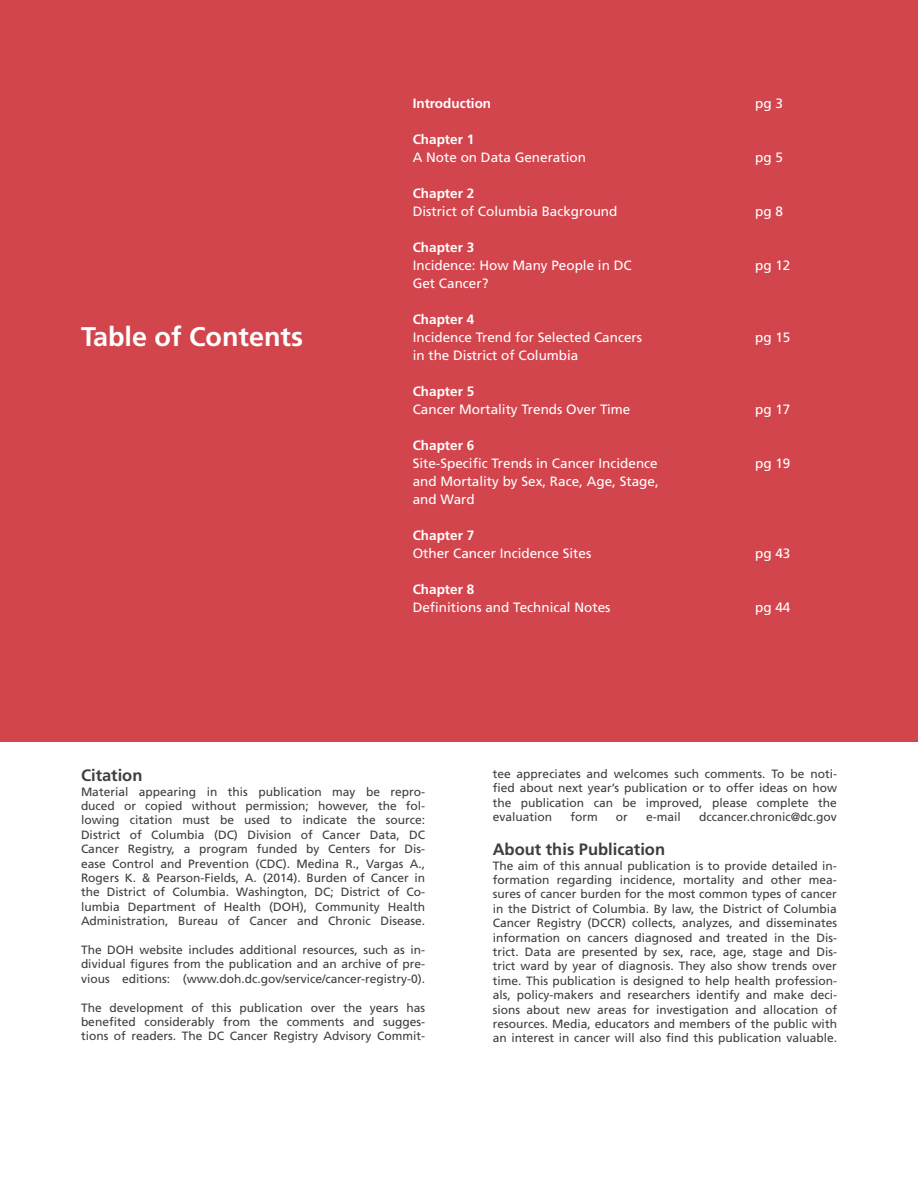
<style>
.page{position:relative;width:918px;height:1188px;background:#fff}
.page>*{position:absolute;margin:0;border:0;box-sizing:border-box;transform-origin:0 0}
.t1{font:700 27px "Frutiger LT Std";color:#fff}
.t2{font:700 16.5px "Frutiger LT Std";color:#3e3e3f}
.t3{font:13.5px/18px "Frutiger LT Std";color:#fff}
.t4{font:700 13.5px "Frutiger LT Std";color:#fff}
.t5{font:12px/14.4px "Frutiger LT Std";color:#3e3e3f;text-align:justify}
</style>
<div class="page">
<div style="left:0;top:0;width:918px;height:742px;background:#d3454d"></div>
<h1 class="t1" style="left:81px;top:321px;width:224px">Table of Contents</h1>
<p class="t4" style="left:413px;top:96px;width:80px">Introduction</p>
<p class="t4" style="left:413px;top:132px;width:63px">Chapter 1</p>
<p class="t3" style="left:413px;top:149px;width:175px">A Note on Data Generation</p>
<p class="t4" style="left:413px;top:186px;width:63px">Chapter 2</p>
<p class="t3" style="left:413px;top:203px;width:206px">District of Columbia Background</p>
<p class="t4" style="left:413px;top:240px;width:63px">Chapter 3</p>
<p class="t3" style="left:413px;top:257px;width:221px">Incidence: How Many People in DC<br>Get Cancer?</p>
<p class="t4" style="left:413px;top:312px;width:63px">Chapter 4</p>
<p class="t3" style="left:413px;top:329px;width:231px">Incidence Trend for Selected Cancers in the District of Columbia</p>
<p class="t4" style="left:413px;top:384px;width:63px">Chapter 5</p>
<p class="t3" style="left:413px;top:401px;width:219px">Cancer Mortality Trends Over Time</p>
<p class="t4" style="left:413px;top:438px;width:63px">Chapter 6</p>
<p class="t3" style="left:413px;top:455px;width:248px;text-align:justify">Site-Specific Trends in Cancer Incidence and Mortality by Sex, Race, Age, Stage, and Ward</p>
<p class="t4" style="left:413px;top:528px;width:63px">Chapter 7</p>
<p class="t3" style="left:413px;top:545px;width:180px">Other Cancer Incidence Sites</p>
<p class="t4" style="left:413px;top:582px;width:63px">Chapter 8</p>
<p class="t3" style="left:413px;top:599px;width:199px">Definitions and Technical Notes</p>
<p class="t3" style="left:755px;top:95px;width:29px">pg 3</p>
<p class="t3" style="left:755px;top:149px;width:29px">pg 5</p>
<p class="t3" style="left:755px;top:203px;width:29px">pg 8</p>
<p class="t3" style="left:755px;top:257px;width:37px">pg 12</p>
<p class="t3" style="left:755px;top:329px;width:37px">pg 15</p>
<p class="t3" style="left:755px;top:401px;width:37px">pg 17</p>
<p class="t3" style="left:755px;top:455px;width:37px">pg 19</p>
<p class="t3" style="left:755px;top:545px;width:37px">pg 43</p>
<p class="t3" style="left:755px;top:599px;width:37px">pg 44</p>
<h2 class="t2" style="left:81px;top:766px;width:63px">Citation</h2>
<p class="t5" style="left:81px;top:784px;width:346px">Material appearing in this publication may be repro&shy;duced or copied without permission; however, the fol&shy;lowing citation must be used to indicate the source:<br>District of Columbia (DC) Division of Cancer Data, DC Cancer Registry, a program funded by Centers for Dis&shy;ease Control and Prevention (CDC). Medina R., Vargas A., Rogers K. &amp; Pearson-Fields, A. (2014). Burden of Cancer in the District of Columbia. Washington, DC; District of Co&shy;lumbia Department of Health (DOH), Community Health Administration, Bureau of Cancer and Chronic Disease.</p>
<p class="t5" style="left:81px;top:943px;width:346px">The DOH website includes additional resources, such as in&shy;dividual figures from the publication and an archive of pre&shy;vious editions: (www.doh.dc.gov/service/cancer-registry-0).</p>
<p class="t5" style="left:81px;top:1000px;width:346px">The development of this publication over the years has benefited considerably from the comments and sugges&shy;tions of readers. The DC Cancer Registry Advisory Commit-</p>
<p class="t5" style="left:493px;top:766px;width:346px">tee appreciates and welcomes such comments. To be noti&shy;fied about next year’s publication or to offer ideas on how the publication can be improved, please complete the evaluation</p>
<p class="t5" style="left:570px;top:810px;width:29px">form</p>
<p class="t5" style="left:616px;top:810px;width:13px">or</p>
<p class="t5" style="left:646px;top:810px;width:36px">e-mail</p>
<p class="t5" style="left:699px;top:810px;width:139px">dccancer.chronic@dc.gov</p>
<h2 class="t2" style="left:493px;top:840px;width:174px">About this Publication</h2>
<p class="t5" style="left:493px;top:858px;width:346px">The aim of this annual publication is to provide detailed in&shy;formation regarding incidence, mortality and other mea&shy;sures of cancer burden for the most common types of cancer in the District of Columbia. By law, the District of Columbia Cancer Registry (DCCR) collects, analyzes, and disseminates information on cancers diagnosed and treated in the Dis&shy;trict. Data are presented by sex, race, age, stage and Dis&shy;trict ward by year of diagnosis. They also show trends over time. This publication is designed to help health profession&shy;als, policy-makers and researchers identify and make deci&shy;sions about new areas for investigation and allocation of resources. Media, educators and members of the public with an interest in cancer will also find this publication valuable.</p>
</div>
